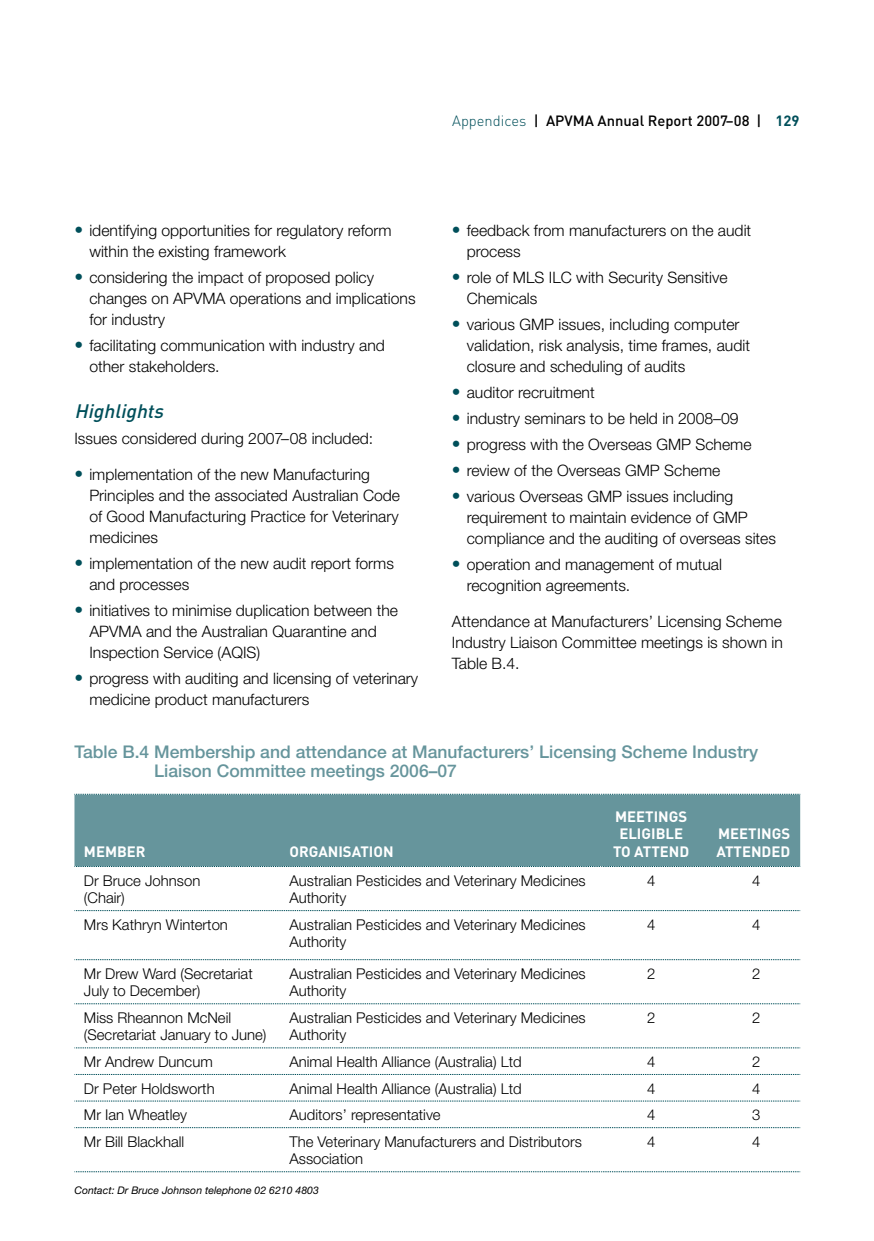
<style>
.page{position:relative;width:874px;height:1241px;background:#fff}
.page>*{position:absolute;margin:0;border:0;box-sizing:border-box;transform-origin:0 0}
.t1{font:italic 500 19.25px "DIN";color:#004f5a}
.t2{font:500 17.5px/19.2px "Helvetica Neue";color:#66959c}
.t3{font:300 15.75px/21px "Helvetica Neue";color:#000}
.t4{font:300 14.88px/17.5px "Helvetica Neue";color:#000}
.t5{font:700 14.88px/17.5px "DIN";color:#fff;text-align:right}
.t6{font:500 14.7px "DIN";color:#000}
.t7{font:italic 10.5px "Helvetica Neue";color:#000}
.s1{font-weight:300;color:#004f5a}
.s2{font-weight:700;color:#004f5a}
.s3{font-weight:500;font-size:17.5px;color:#004f5a}
</style>
<div class="page">
<div style="left:74px;top:794px;width:725px;height:72px;background:#66959c"></div>
<svg style="left:74px;top:793px;width:726px;height:1px"></svg>
<svg style="left:74px;top:866px;width:726px;height:1px"></svg>
<svg style="left:74px;top:910px;width:726px;height:1px"></svg>
<svg style="left:74px;top:959px;width:726px;height:1px"></svg>
<svg style="left:74px;top:1003px;width:726px;height:1px"></svg>
<svg style="left:74px;top:1047px;width:726px;height:1px"></svg>
<svg style="left:74px;top:1100px;width:726px;height:1px"></svg>
<svg style="left:74px;top:1127px;width:726px;height:1px"></svg>
<svg style="left:74px;top:1171px;width:726px;height:1px"></svg>
<p class="t6" style="left:452px;top:111px;width:349px"><span class="s1">Appendices</span> | APVMA Annual Report 2007–08 | <span class="s2">129</span></p>
<p class="t3" style="left:89px;top:219px;width:303px;text-indent:-15px"><span class="s3">•</span> identifying opportunities for regulatory reform within the existing framework</p>
<p class="t3" style="left:89px;top:266px;width:327px;text-indent:-15px"><span class="s3">•</span> considering the impact of proposed policy changes on APVMA operations and implications for industry</p>
<p class="t3" style="left:89px;top:334px;width:297px;text-indent:-15px"><span class="s3">•</span> facilitating communication with industry and other stakeholders.</p>
<p class="t1" style="left:74px;top:398px;width:95px">H ighlights</p>
<p class="t3" style="left:74px;top:427px;width:300px">Issues considered during 2007–08 included:</p>
<p class="t3" style="left:89px;top:463px;width:312px;text-indent:-15px"><span class="s3">•</span> implementation of the new Manufacturing Principles and the associated Australian Code of Good Manufacturing Practice for Veterinary medicines</p>
<p class="t3" style="left:89px;top:552px;width:306px;text-indent:-15px"><span class="s3">•</span> implementation of the new audit report forms and processes</p>
<p class="t3" style="left:89px;top:599px;width:310px;text-indent:-15px"><span class="s3">•</span> initiatives to minimise duplication between the<br>APVMA and the Australian Quarantine and<br>Inspection Service (AQIS)</p>
<p class="t3" style="left:89px;top:667px;width:330px;text-indent:-15px"><span class="s3">•</span> progress with auditing and licensing of veterinary medicine product manufacturers</p>
<p class="t3" style="left:466px;top:219px;width:286px;text-indent:-15px"><span class="s3">•</span> feedback from manufacturers on the audit process</p>
<p class="t3" style="left:466px;top:266px;width:262px;text-indent:-15px"><span class="s3">•</span> role of MLS ILC with Security Sensitive<br>Chemicals</p>
<p class="t3" style="left:466px;top:313px;width:284px;text-indent:-15px"><span class="s3">•</span> various GMP issues, including computer validation, risk analysis, time frames, audit closure and scheduling of audits</p>
<p class="t3" style="left:451px;top:381px;width:144px"><span class="s3">•</span> auditor recruitment</p>
<p class="t3" style="left:451px;top:407px;width:288px"><span class="s3">•</span> industry seminars to be held in 2008–09</p>
<p class="t3" style="left:451px;top:433px;width:301px"><span class="s3">•</span> progress with the Overseas GMP Scheme</p>
<p class="t3" style="left:451px;top:459px;width:270px"><span class="s3">•</span> review of the Overseas GMP Scheme</p>
<p class="t3" style="left:466px;top:485px;width:310px;text-indent:-15px"><span class="s3">•</span> various Overseas GMP issues including requirement to maintain evidence of GMP compliance and the auditing of overseas sites</p>
<p class="t3" style="left:466px;top:553px;width:256px;text-indent:-15px"><span class="s3">•</span> operation and management of mutual recognition agreements.</p>
<p class="t3" style="left:451px;top:610px;width:332px;text-align:justify">Attendance at Manufacturers’ Licensing Scheme Industry Liaison Committee meetings is shown in Table B.4.</p>
<p class="t2" style="left:154px;top:741px;width:605px;text-indent:-80px">Table B.4 Membership and attendance at Manufacturers’ Licensing Scheme Industry<br>Liaison Committee meetings 2006–07</p>
<p class="t5" style="left:84px;top:841px;width:63px">MEMBER</p>
<p class="t5" style="left:289px;top:841px;width:105px">ORGANISATION</p>
<p class="t5" style="left:614px;top:806px;width:11px">MEET</p>
<p class="t5" style="left:653px;top:806px;width:34px">INGS</p>
<p class="t5" style="left:619px;top:824px;width:63px">ELIGIBLE</p>
<p class="t5" style="left:612px;top:841px;width:78px">TO ATTEND</p>
<p class="t5" style="left:716px;top:824px;width:75px">INGS<br>ATTENDED</p>
<p class="t5" style="left:717px;top:824px;width:11px">MEET</p>
<p class="t4" style="left:84px;top:871px;width:118px">Dr Bruce Johnson (Chair)</p>
<p class="t4" style="left:289px;top:871px;width:297px">Australian Pesticides and Veterinary Medicines<br>Authority</p>
<p class="t4" style="left:646px;top:871px;width:10px">4</p>
<p class="t4" style="left:751px;top:871px;width:10px">4</p>
<p class="t4" style="left:84px;top:915px;width:145px">Mrs Kathryn Winterton</p>
<p class="t4" style="left:289px;top:915px;width:297px">Australian Pesticides and Veterinary Medicines<br>Authority</p>
<p class="t4" style="left:646px;top:915px;width:10px">4</p>
<p class="t4" style="left:751px;top:915px;width:10px">4</p>
<p class="t4" style="left:84px;top:964px;width:170px">Mr Drew Ward (Secretariat<br>July to December)</p>
<p class="t4" style="left:289px;top:964px;width:297px">Australian Pesticides and Veterinary Medicines<br>Authority</p>
<p class="t4" style="left:646px;top:964px;width:10px">2</p>
<p class="t4" style="left:751px;top:964px;width:10px">2</p>
<p class="t4" style="left:84px;top:1008px;width:184px">Miss Rheannon McNeil (Secretariat January to June)</p>
<p class="t4" style="left:289px;top:1008px;width:297px">Australian Pesticides and Veterinary Medicines<br>Authority</p>
<p class="t4" style="left:646px;top:1008px;width:10px">2</p>
<p class="t4" style="left:751px;top:1008px;width:10px">2</p>
<p class="t4" style="left:84px;top:1052px;width:130px">Mr Andrew Duncum</p>
<p class="t4" style="left:289px;top:1052px;width:233px">Animal Health Alliance (Australia) Ltd</p>
<p class="t4" style="left:646px;top:1052px;width:10px">4</p>
<p class="t4" style="left:751px;top:1052px;width:10px">2</p>
<p class="t4" style="left:84px;top:1078px;width:132px">Dr Peter Holdsworth</p>
<p class="t4" style="left:289px;top:1078px;width:233px">Animal Health Alliance (Australia) Ltd</p>
<p class="t4" style="left:646px;top:1078px;width:10px">4</p>
<p class="t4" style="left:751px;top:1078px;width:10px">4</p>
<p class="t4" style="left:84px;top:1105px;width:105px">Mr Ian Wheatley</p>
<p class="t4" style="left:289px;top:1105px;width:152px">Auditors’ representative</p>
<p class="t4" style="left:646px;top:1105px;width:10px">4</p>
<p class="t4" style="left:751px;top:1105px;width:10px">3</p>
<p class="t4" style="left:84px;top:1132px;width:102px">Mr Bill Blackhall</p>
<p class="t4" style="left:289px;top:1132px;width:294px">The Veterinary Manufacturers and Distributors<br>Association</p>
<p class="t4" style="left:646px;top:1132px;width:10px">4</p>
<p class="t4" style="left:751px;top:1132px;width:10px">4</p>
<p class="t7" style="left:74px;top:1183px;width:246px">Contact: Dr Bruce Johnson telephone 02 6210 4803</p>
</div>
